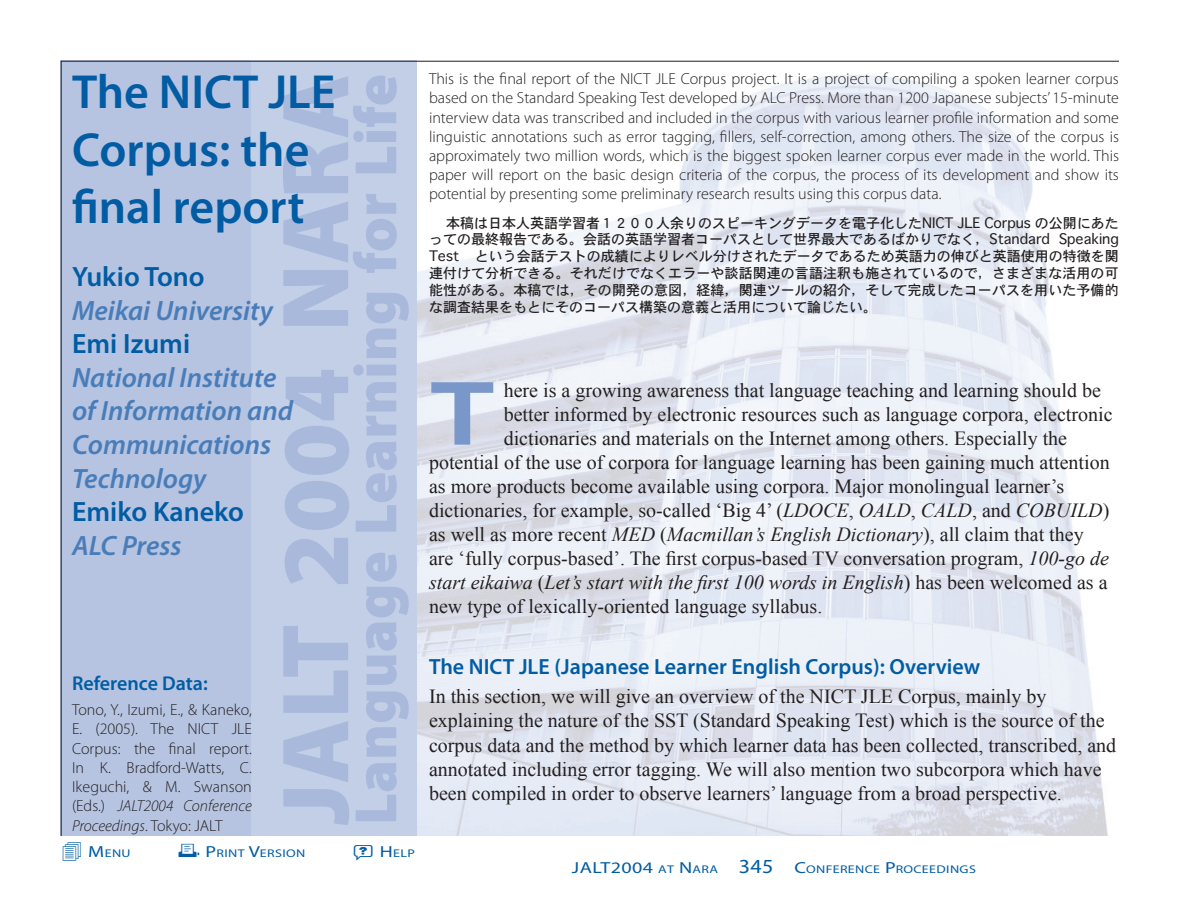
<style>
.page{position:relative;width:1191px;height:908px;background:#fff}
.page>*{position:absolute;margin:0;border:0;box-sizing:border-box;transform-origin:0 0}
.t1{font:900 96px "Myriad Pro";color:#a8b9dc}
.t2{font:700 87px "Arial";color:#7997c9;scale:1.25 1}
.t3{font:900 60px "Myriad Pro";color:#a8b9dc}
.t4{font:600 48px/57.6px "Myriad Pro";color:#015ca3}
.t5{font:italic 600 28px/33.6px "Myriad Pro";color:#497db9}
.t6{font:600 28px "Myriad Pro";color:#015ca3}
.t7{font:600 22px "Myriad Pro";color:#015ca3}
.t8{font:20px/24px "Times New Roman";color:#231f20}
.t9{font:italic 20px "Times New Roman";color:#231f20}
.t10{font:600 20px "Myriad Pro";color:#015ca3}
.t11{font:300 16px/19.2px "Myriad Pro";color:#231f20;text-align:justify}
.t12{font:16px "Myriad Pro";letter-spacing:.02em;color:#015ca3;scale:1.25 1}
.t13{font:14px/16.8px "Osaka";color:#231f20;text-align:justify}
.t14{font:11.2px "Myriad Pro";letter-spacing:.03em;color:#015ca3;scale:1.25 1}
.s1{font-style:italic}
.s2{font-size:16px}
.s3{font-style:normal}
.s4{font-size:11.2px}
.s5{font-size:20px}
</style>
<div class="page">
<img style="left:416px;top:62px;width:692px;height:773px">
<div style="left:61px;top:61px;width:355px;height:774px;background:#c3cee7"></div>
<div style="left:61px;top:61px;width:190px;height:774px;background:#b6c4e1"></div>
<hr style="left:61px;top:61px;width:1px;height:774px;background:#231f20">
<hr style="left:61px;top:61px;width:1058px;height:1px;background:#231f20">
<h3 class="t4" style="left:72px;top:64px;width:265px">The NICT JLE<br>Corpus: the final report</h3>
<h3 class="t6" style="left:72px;top:261px;width:134px">Yukio Tono</h3>
<h3 class="t5" style="left:72px;top:294px;width:203px">Meikai University</h3>
<h3 class="t6" style="left:72px;top:328px;width:120px">Emi Izumi</h3>
<h3 class="t5" style="left:72px;top:361px;width:222px">National Institute of Information and<br>Communications<br>Technology</h3>
<h3 class="t6" style="left:72px;top:496px;width:174px">Emiko Kaneko</h3>
<h3 class="t5" style="left:72px;top:529px;width:111px">ALC Press</h3>
<h1 class="t1" style="left:261px;top:824px;width:752px;rotate:-90deg">JALT 2004 NARA</h1>
<h3 class="t3" style="left:342px;top:824px;width:752px;rotate:-90deg">Language Learning for Life</h3>
<p class="t10" style="left:72px;top:672px;width:137px">Reference Data:</p>
<p class="t11" style="left:72px;top:700px;width:181px">Tono, Y., Izumi, E., &amp; Kaneko, E. (2005). The NICT JLE Corpus: the final report.<br>In K. Bradford-Watts, C.<br>Ikeguchi, &amp; M. Swanson (Eds.) <span class="s1">JALT2004 Conference Proceedings</span>. Tokyo: JALT</p>
<p class="t14" style="left:61px;top:846px;width:57px">✔ <span class="s2">M</span>ENU</p>
<p class="t14" style="left:206px;top:846px;width:81px"><span class="s2">P</span>RINT <span class="s2">V</span>ERSION</p>
<p class="t14" style="left:380px;top:846px;width:30px"><span class="s2">H</span>ELP</p>
<p class="t11" style="left:429px;top:69px;width:691px">This is the final report of the NICT JLE Corpus project. It is a project of compiling a spoken learner corpus based on the Standard Speaking Test developed by ALC Press. More than 1200 Japanese subjects’ 15-minute interview data was transcribed and included in the corpus with various learner profile information and some linguistic annotations such as error tagging, fillers, self-correction, among others. The size of the corpus is approximately two million words, which is the biggest spoken learner corpus ever made in the world. This paper will report on the basic design criteria of the corpus, the process of its development and show its potential by presenting some preliminary research results using this corpus data.</p>
<p class="t13" style="left:429px;top:214px;width:691px;text-indent:17px">本稿は日本人英語学習者１２００人余りのスピーキングデータを電子化したNICT JLE Corpus の公開にあたっての最終報告である。会話の英語学習者コーパスとして世界最大であるばかりでなく，Standard Speaking Test という会話テストの成績によりレベル分けされたデータであるため英語力の伸びと英語使用の特徴を関連付けて分析できる。それだけでなくエラーや談話関連の言語注釈も施されているので，さまざまな活用の可能性がある。本稿では，その開発の意図，経緯，関連ツールの紹介，そして完成したコーパスを用いた予備的な調査結果をもとにそのコーパス構築の意義と活用について論じたい。</p>
<h2 class="t2" style="left:429px;top:365px;width:55px">T</h2>
<p class="t8" style="left:503px;top:377px;width:599px">here is a growing awareness that language teaching and learning should be</p>
<p class="t8" style="left:503px;top:401px;width:610px">better informed by electronic resources such as language corpora, electronic</p>
<p class="t8" style="left:503px;top:425px;width:565px">dictionaries and materials on the Internet among others. Especially the</p>
<p class="t8" style="left:429px;top:449px;width:682px">potential of the use of corpora for language learning has been gaining much attention</p>
<p class="t8" style="left:429px;top:473px;width:636px">as more products become available using corpora. Major monolingual learner’s</p>
<p class="t8" style="left:429px;top:497px;width:682px">dictionaries, for example, so-called ‘Big 4’ (<span class="s1">LDOCE</span>, <span class="s1">OALD</span>, <span class="s1">CALD</span>, and <span class="s1">COBUILD</span>)</p>
<p class="t8" style="left:429px;top:521px;width:656px">as well as more recent <span class="s1">MED</span> (<span class="s1">Macmillan’s English Dictionary</span>), all claim that they</p>
<p class="t8" style="left:429px;top:545px;width:681px">are ‘fully corpus-based’. The first corpus-based TV conversation program, <span class="s1">100-go de</span></p>
<p class="t9" style="left:429px;top:570px;width:680px">start eikaiwa <span class="s3">(</span>Let’s start with the first 100 words in English<span class="s3">) has been welcomed as a</span></p>
<p class="t8" style="left:429px;top:593px;width:395px">new type of lexically-oriented language syllabus.</p>
<p class="t7" style="left:429px;top:654px;width:553px">The NICT JLE (Japanese Learner English Corpus): Overview</p>
<p class="t8" style="left:429px;top:684px;width:689px">In this section, we will give an overview of the NICT JLE Corpus, mainly by explaining the nature of the SST (Standard Speaking Test) which is the source of the corpus data and the method by which learner data has been collected, transcribed, and annotated including error tagging. We will also mention two subcorpora which have been compiled in order to observe learners’ language from a broad perspective.</p>
<p class="t12" style="left:572px;top:858px;width:163px">JALT2004 <span class="s4">AT</span> N<span class="s4">ARA</span> <span class="s5">345</span></p>
<p class="t14" style="left:794px;top:863px;width:147px"><span class="s2">C</span>ONFERENCE <span class="s2">P</span>ROCEEDINGS</p>
</div>
